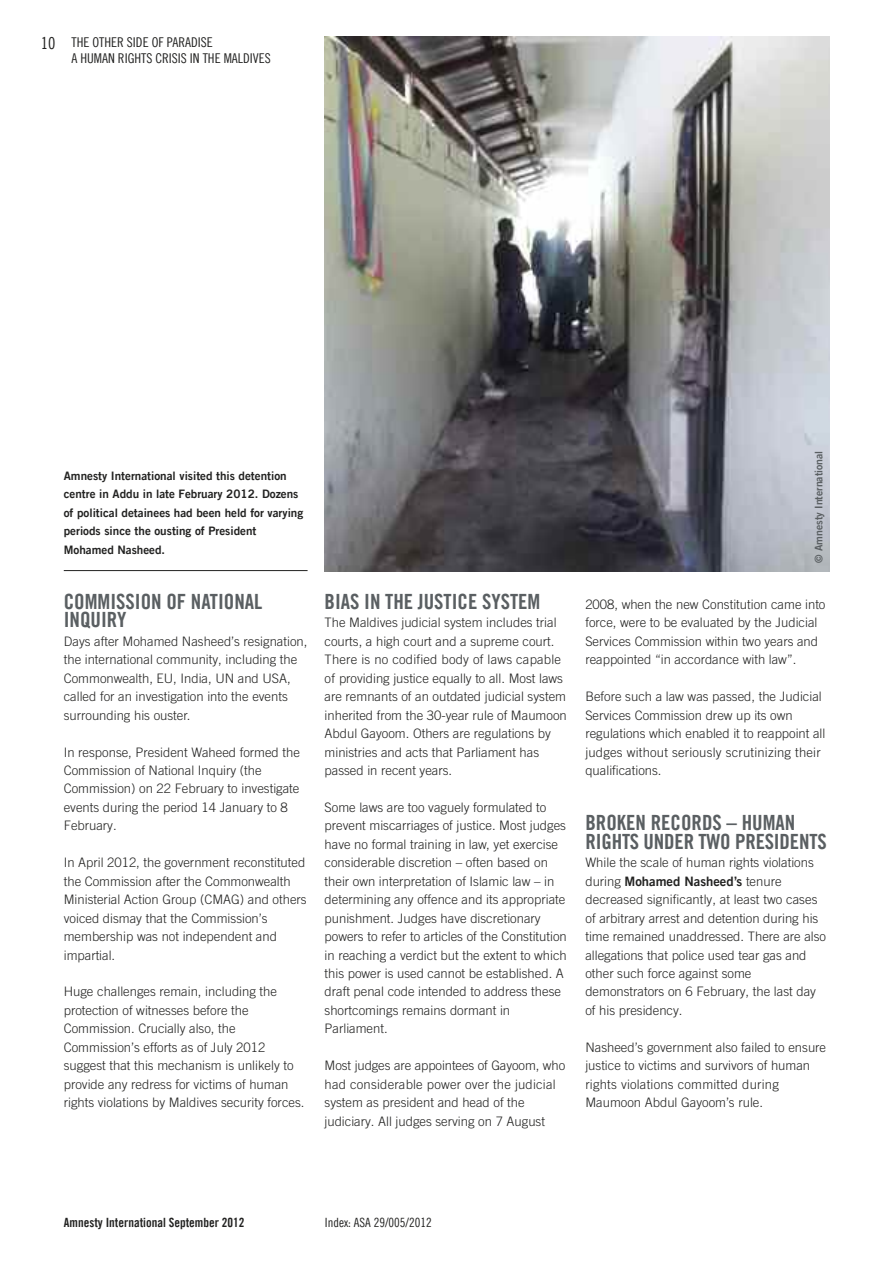
<style>
.page{position:relative;width:893px;height:1263px;background:#fff}
.page>*{position:absolute;margin:0;border:0;box-sizing:border-box;transform-origin:0 0}
.t1{font:21px/18.5px "Amnesty Trade Gothic Bd Cn 20";color:#5a5f62}
.t2{font:16.5px "Amnesty Trade Gothic Cn 18";color:#222221}
.t3{font:13.5px/16.2px "Amnesty Trade Gothic Cn 18";color:#222221}
.t4{font:300 13.05px/18.5px "Amnesty Trade Gothic";color:#222221}
.t5{font:13.05px "Amnesty Trade Gothic Bd 2";color:#222221}
.t6{font:12.75px "Amnesty Trade Gothic Bd Cn 20";color:#222221}
.t7{font:12.75px "Amnesty Trade Gothic Cn 18";color:#222221}
.t8{font:11.7px/18.5px "Amnesty Trade Gothic Bd 2";color:#222221}
.t9{font:10.5px "Amnesty Trade Gothic Bd 2";color:#5a5f62}
.s1{font-family:"Amnesty Trade Gothic";font-weight:300}
</style>
<div class="page">
<img style="left:325px;top:37px;width:504px;height:535px">
<hr style="left:64px;top:570px;width:244px;height:1px;background:#222221">
<p class="t2" style="left:41px;top:33px;width:16px">10</p>
<p class="t3" style="left:71px;top:34px;width:201px">THE OTHER SIDE OF PARADISE<br>A HUMAN RIGHTS CRISIS IN THE MALDIVES</p>
<p class="t8" style="left:64px;top:466px;width:241px">Amnesty International visited this detention centre in Addu in late February 2012. Dozens of political detainees had been held for varying periods since the ousting of President Mohamed Nasheed.</p>
<h1 class="t1" style="left:64px;top:592px;width:200px">COMMISSION OF NATIONAL<br>INQUIRY</h1>
<p class="t4" style="left:64px;top:632px;width:245px">Days after Mohamed Nasheed’s resignation, the international community, including the Commonwealth, EU, India, UN and USA, called for an investigation into the events surrounding his ouster.</p>
<p class="t4" style="left:64px;top:742px;width:238px">In response, President Waheed formed the Commission of National Inquiry (the Commission) on 22 February to investigate events during the period 14 January to 8<br>February.</p>
<p class="t4" style="left:64px;top:853px;width:244px">In April 2012, the government reconstituted the Commission after the Commonwealth Ministerial Action Group (CMAG) and others voiced dismay that the Commission’s membership was not independent and impartial.</p>
<p class="t4" style="left:64px;top:982px;width:242px">Huge challenges remain, including the protection of witnesses before the Commission. Crucially also, the Commission’s efforts as of July 2012 suggest that this mechanism is unlikely to provide any redress for victims of human rights violations by Maldives security forces.</p>
<h1 class="t1" style="left:325px;top:592px;width:217px">BIAS IN THE JUSTICE SYSTEM</h1>
<p class="t4" style="left:325px;top:613px;width:244px">The Maldives judicial system includes trial courts, a high court and a supreme court.<br>There is no codified body of laws capable of providing justice equally to all. Most laws are remnants of an outdated judicial system inherited from the 30-year rule of Maumoon Abdul Gayoom. Others are regulations by ministries and acts that Parliament has passed in recent years.</p>
<p class="t4" style="left:325px;top:798px;width:244px">Some laws are too vaguely formulated to prevent miscarriages of justice. Most judges have no formal training in law, yet exercise considerable discretion – often based on their own interpretation of Islamic law – in determining any offence and its appropriate punishment. Judges have discretionary powers to refer to articles of the Constitution in reaching a verdict but the extent to which this power is used cannot be established. A draft penal code intended to address these shortcomings remains dormant in Parliament.</p>
<p class="t4" style="left:325px;top:1056px;width:242px">Most judges are appointees of Gayoom, who had considerable power over the judicial system as president and head of the judiciary. All judges serving on 7 August</p>
<p class="t9" style="left:812px;top:563px;width:114px;rotate:-90deg">© Amnesty International</p>
<p class="t4" style="left:585px;top:595px;width:242px">2008, when the new Constitution came into force, were to be evaluated by the Judicial Services Commission within two years and reappointed “in accordance with law”.</p>
<p class="t4" style="left:585px;top:687px;width:242px">Before such a law was passed, the Judicial Services Commission drew up its own regulations which enabled it to reappoint all judges without seriously scrutinizing their qualifications.</p>
<h1 class="t1" style="left:585px;top:813px;width:243px">BROKEN RECORDS – HUMAN<br>RIGHTS UNDER TWO PRESIDENTS</h1>
<p class="t4" style="left:585px;top:853px;width:230px">While the scale of human rights violations</p>
<p class="t5" style="left:585px;top:873px;width:198px"><span class="s1">during</span> Mohamed Nasheed’s <span class="s1">tenure</span></p>
<p class="t4" style="left:585px;top:890px;width:242px">decreased significantly, at least two cases of arbitrary arrest and detention during his time remained unaddressed. There are also allegations that police used tear gas and other such force against some demonstrators on 6 February, the last day of his presidency.</p>
<p class="t4" style="left:585px;top:1038px;width:242px">Nasheed’s government also failed to ensure justice to victims and survivors of human rights violations committed during Maumoon Abdul Gayoom’s rule.</p>
<p class="t6" style="left:64px;top:1214px;width:182px">AMNESTY INTERNATIONAL SEPTEMBER 2012</p>
<p class="t7" style="left:325px;top:1214px;width:108px">INDEX: ASA 29/005/2012</p>
</div>
